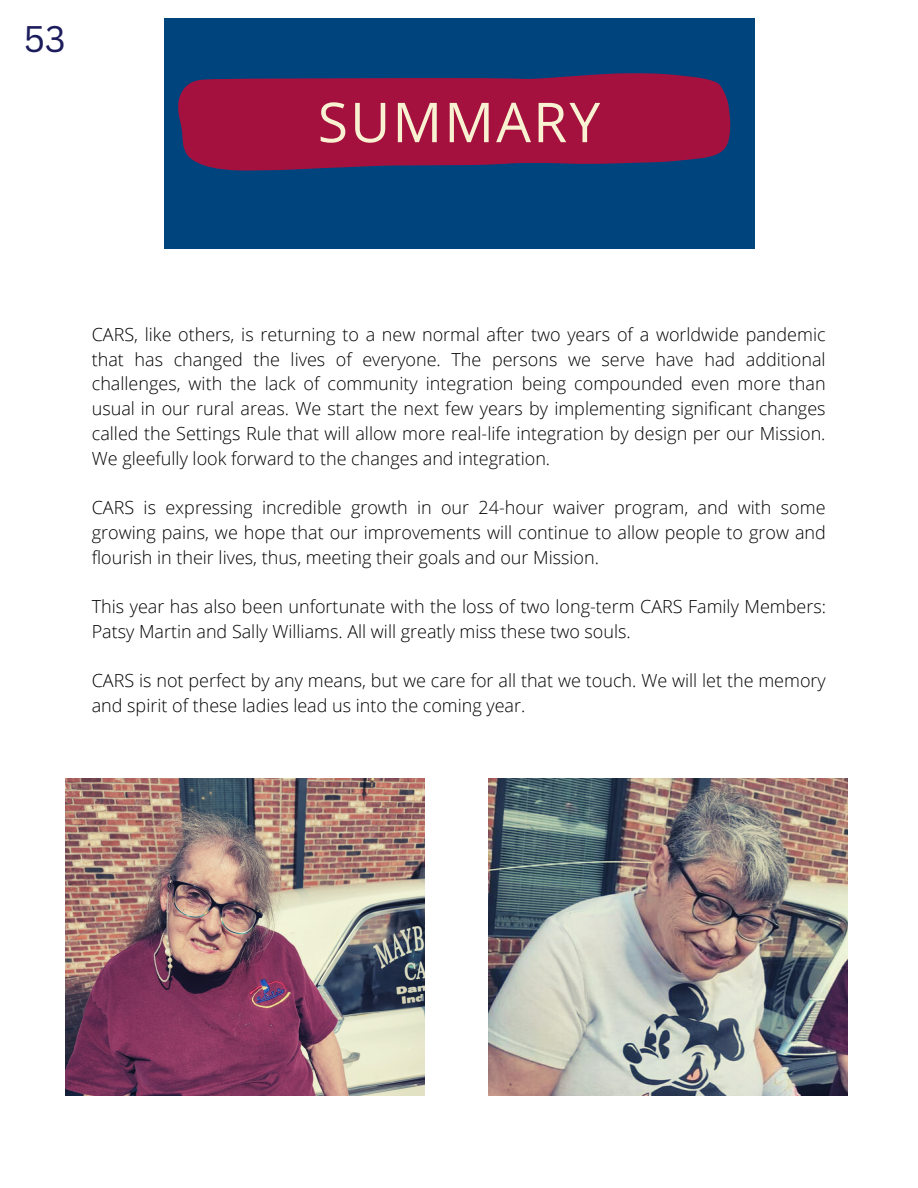
<style>
.page{position:relative;width:918px;height:1188px;background:#fff}
.page>*{position:absolute;margin:0;border:0;box-sizing:border-box;transform-origin:0 0}
.t1{font:55.05px "Open Sans";letter-spacing:.04em;color:#f8f2d3}
.t2{font:36px "Canva Sans";color:#1c1c5d}
.t3{font:300 18px/24.8px "Open Sans";color:#000;text-align:justify}
</style>
<div class="page">
<img style="left:66px;top:779px;width:359px;height:317px">
<div style="left:164px;top:19px;width:590px;height:229px;background:#00447e"></div>
<svg style="left:178px;top:73px;width:553px;height:98px;background:#901746"></svg>
<img style="left:489px;top:779px;width:359px;height:317px">
<h2 class="t2" style="left:24px;top:14px;width:44px">53</h2>
<h1 class="t1" style="left:318px;top:83px;width:284px">SUMMARY</h1>
<p class="t3" style="left:92px;top:321px;width:735px">CARS, like others, is returning to a new normal after two years of a worldwide pandemic that has changed the lives of everyone. The persons we serve have had additional challenges, with the lack of community integration being compounded even more than usual in our rural areas. We start the next few years by implementing significant changes called the Settings Rule that will allow more real-life integration by design per our Mission.<br>We gleefully look forward to the changes and integration.</p>
<p class="t3" style="left:92px;top:495px;width:736px">CARS is expressing incredible growth in our 24-hour waiver program, and with some growing pains, we hope that our improvements will continue to allow people to grow and flourish in their lives, thus, meeting their goals and our Mission.</p>
<p class="t3" style="left:92px;top:594px;width:736px">This year has also been unfortunate with the loss of two long-term CARS Family Members:<br>Patsy Martin and Sally Williams. All will greatly miss these two souls.</p>
<p class="t3" style="left:92px;top:668px;width:736px">CARS is not perfect by any means, but we care for all that we touch. We will let the memory and spirit of these ladies lead us into the coming year.</p>
</div>
